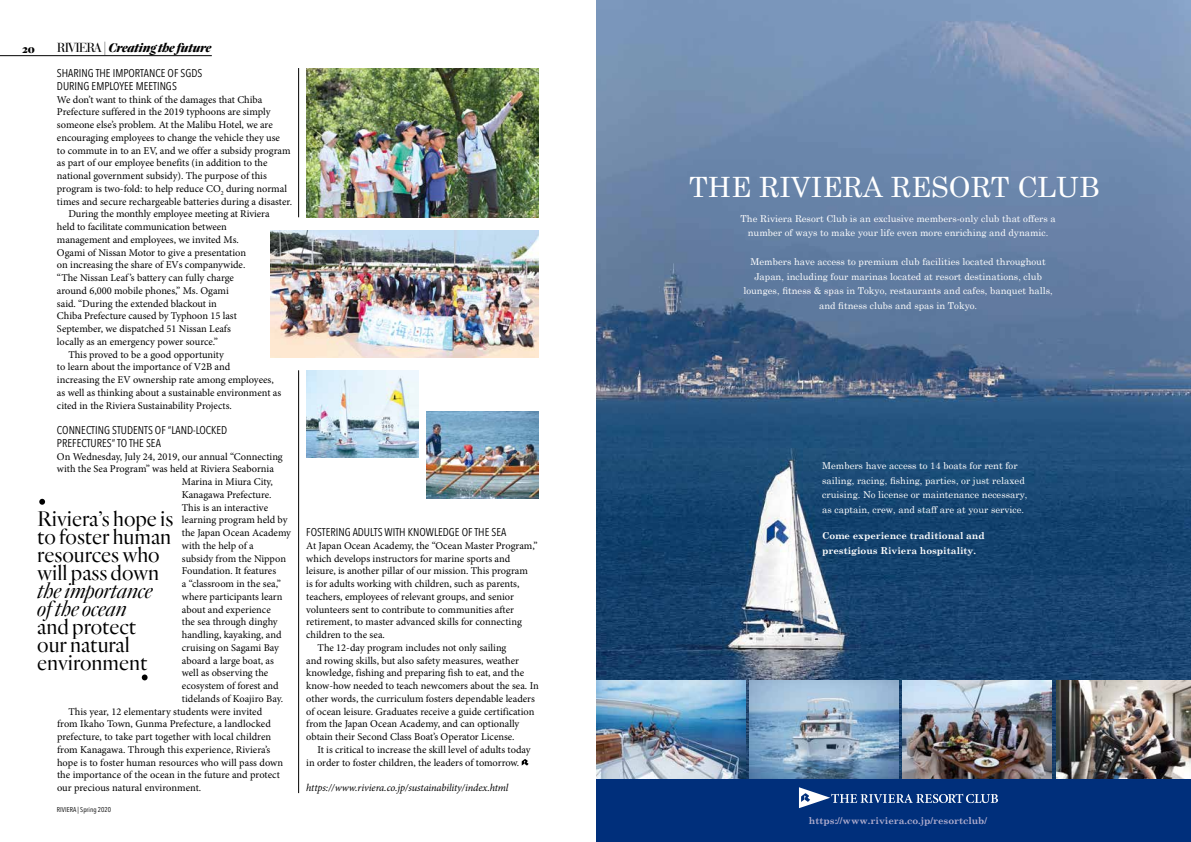
<style>
.page{position:relative;width:1191px;height:842px;background:#fff}
.page>*{position:absolute;margin:0;border:0;box-sizing:border-box;transform-origin:0 0}
.t1{font:28px "Century Schoolbook";color:#fff}
.t2{font:300 22px/18px "Quarto";color:#000}
.t3{font:italic 300 22px/18px "Quarto";color:#000}
.t4{font:italic 900 13px "Quarto";color:#000}
.t5{font:900 12px "Quarto";color:#000}
.t6{font:11.2px/12.7px "Avenir Next Condensed";color:#000}
.t7{font:10.4px "Minion Pro";color:#000}
.t8{font:italic 10.4px "Minion Pro";letter-spacing:-.01em;color:#000}
.t9{font:9.5px/14.5px "Century Schoolbook";color:#fff;text-align:center}
.t10{font:700 9.5px/14.5px "Century Schoolbook";color:#fff}
.t11{font:700 9.5px "Century Schoolbook";color:#b0adce}
.t12{font:7px "Avenir Next Condensed";color:#000}
.s1{font-family:"Bauer Bodoni";font-weight:400;font-style:normal}
.s2{font-style:normal}
</style>
<div class="page">
<svg style="left:522px;top:759px;width:6px;height:7px"></svg>
<img style="left:306px;top:68px;width:233px;height:149px">
<img style="left:306px;top:370px;width:112px;height:88px">
<img style="left:426px;top:411px;width:113px;height:88px">
<hr style="left:298px;top:68px;width:1px;height:149px;background:#000">
<hr style="left:298px;top:370px;width:1px;height:423px;background:#000">
<img style="left:271px;top:230px;width:268px;height:128px">
<svg style="left:39px;top:499px;width:6px;height:6px"></svg>
<svg style="left:142px;top:674px;width:6px;height:6px"></svg>
<hr style="left:0;top:55px;width:212px;height:1px;background:#000">
<img style="left:596px;top:0;width:595px;height:779px">
<img style="left:903px;top:680px;width:148px;height:99px">
<img style="left:596px;top:680px;width:149px;height:99px">
<img style="left:749px;top:680px;width:149px;height:99px">
<img style="left:1056px;top:680px;width:135px;height:99px">
<div style="left:596px;top:779px;width:595px;height:63px;background:#002f7b"></div>
<svg style="left:799px;top:787px;width:199px;height:21px"></svg>
<p class="t5" style="left:22px;top:40px;width:14px">20</p>
<p class="t4" style="left:57px;top:39px;width:156px"><span class="s1">RIVIERA</span> <span class="s2">|</span> Creating the future</p>
<p class="t6" style="left:57px;top:66px;width:147px">SHARING THE IMPORTANCE OF SGDS<br>DURING EMPLOYEE MEETINGS</p>
<p class="t7" style="left:57px;top:92px;width:207px">We don’t want to think of the damages that Chiba</p>
<p class="t7" style="left:57px;top:105px;width:215px">Prefecture suffered in the 2019 typhoons are simply</p>
<p class="t7" style="left:57px;top:118px;width:217px">someone else’s problem. At the Malibu Hotel, we are</p>
<p class="t7" style="left:57px;top:130px;width:224px">encouraging employees to change the vehicle they use</p>
<p class="t7" style="left:57px;top:143px;width:235px">to commute in to an EV, and we offer a subsidy program</p>
<p class="t7" style="left:57px;top:156px;width:212px">as part of our employee benefits (in addition to the</p>
<p class="t7" style="left:57px;top:169px;width:211px">national government subsidy). The purpose of this</p>
<p class="t7" style="left:57px;top:181px;width:231px">program is two-fold: to help reduce CO<sub>2</sub> during normal</p>
<p class="t7" style="left:57px;top:194px;width:237px">times and secure rechargeable batteries during a disaster.</p>
<p class="t7" style="left:68px;top:207px;width:203px">During the monthly employee meeting at Riviera</p>
<p class="t7" style="left:57px;top:220px;width:171px">held to facilitate communication between</p>
<p class="t7" style="left:57px;top:232px;width:183px">management and employees, we invited Ms.</p>
<p class="t7" style="left:57px;top:245px;width:191px">Ogami of Nissan Motor to give a presentation</p>
<p class="t7" style="left:57px;top:258px;width:190px">on increasing the share of EVs companywide.</p>
<p class="t7" style="left:57px;top:271px;width:178px">“The Nissan Leaf ’s battery can fully charge</p>
<p class="t7" style="left:57px;top:283px;width:173px">around 6,000 mobile phones,” Ms. Ogami</p>
<p class="t7" style="left:57px;top:296px;width:161px">said. “During the extended blackout in</p>
<p class="t7" style="left:57px;top:309px;width:181px">Chiba Prefecture caused by Typhoon 15 last</p>
<p class="t7" style="left:57px;top:322px;width:175px">September, we dispatched 51 Nissan Leafs</p>
<p class="t7" style="left:57px;top:334px;width:162px">locally as an emergency power source.”</p>
<p class="t7" style="left:68px;top:347px;width:157px">This proved to be a good opportunity</p>
<p class="t7" style="left:57px;top:360px;width:175px">to learn about the importance of V2B and</p>
<p class="t7" style="left:57px;top:373px;width:218px">increasing the EV ownership rate among employees,</p>
<p class="t7" style="left:57px;top:385px;width:226px">as well as thinking about a sustainable environment as</p>
<p class="t7" style="left:57px;top:398px;width:176px">cited in the Riviera Sustainability Projects.</p>
<p class="t6" style="left:57px;top:423px;width:172px">CONNECTING STUDENTS OF “LAND-LOCKED<br>PREFECTURES” TO THE SEA</p>
<p class="t7" style="left:57px;top:449px;width:227px">On Wednesday, July 24, 2019, our annual “Connecting</p>
<p class="t7" style="left:57px;top:462px;width:218px">with the Sea Program” was held at Riviera Seabornia</p>
<p class="t7" style="left:182px;top:475px;width:93px">Marina in Miura City,</p>
<p class="t7" style="left:182px;top:487px;width:91px">Kanagawa Prefecture.</p>
<p class="t7" style="left:182px;top:500px;width:88px">This is an interactive</p>
<p class="t7" style="left:182px;top:513px;width:107px">learning program held by</p>
<p class="t7" style="left:182px;top:526px;width:111px">the Japan Ocean Academy</p>
<p class="t7" style="left:182px;top:538px;width:73px">with the help of a</p>
<p class="t7" style="left:182px;top:551px;width:106px">subsidy from the Nippon</p>
<p class="t7" style="left:182px;top:564px;width:96px">Foundation. It features</p>
<p class="t7" style="left:182px;top:577px;width:100px">a “classroom in the sea,”</p>
<p class="t7" style="left:182px;top:589px;width:102px">where participants learn</p>
<p class="t7" style="left:182px;top:602px;width:90px">about and experience</p>
<p class="t7" style="left:182px;top:615px;width:97px">the sea through dinghy</p>
<p class="t7" style="left:182px;top:628px;width:101px">handling, kayaking, and</p>
<p class="t7" style="left:182px;top:640px;width:99px">cruising on Sagami Bay</p>
<p class="t7" style="left:182px;top:653px;width:94px">aboard a large boat, as</p>
<p class="t7" style="left:182px;top:666px;width:88px">well as observing the</p>
<p class="t7" style="left:182px;top:679px;width:98px">ecosystem of forest and</p>
<p class="t7" style="left:182px;top:691px;width:103px">tidelands of Koajiro Bay.</p>
<p class="t7" style="left:68px;top:704px;width:195px">This year, 12 elementary students were invited</p>
<p class="t7" style="left:57px;top:717px;width:215px">from Ikaho Town, Gunma Prefecture, a landlocked</p>
<p class="t7" style="left:57px;top:730px;width:216px">prefecture, to take part together with local children</p>
<p class="t7" style="left:57px;top:742px;width:215px">from Kanagawa. Through this experience, Riviera’s</p>
<p class="t7" style="left:57px;top:755px;width:228px">hope is to foster human resources who will pass down</p>
<p class="t7" style="left:57px;top:768px;width:224px">the importance of the ocean in the future and protect</p>
<p class="t7" style="left:57px;top:781px;width:146px">our precious natural environment.</p>
<h2 class="t2" style="left:37px;top:509px;width:138px">Riviera’s hope is to foster human resources who will pass down</h2>
<h2 class="t3" style="left:37px;top:581px;width:117px">the importance of the ocean</h2>
<h2 class="t2" style="left:37px;top:616px;width:112px">and protect our natural environment</h2>
<p class="t12" style="left:57px;top:804px;width:56px">RIVIERA | Spring 2020</p>
<p class="t6" style="left:306px;top:525px;width:202px">FOSTERING ADULTS WITH KNOWLEDGE OF THE SEA</p>
<p class="t7" style="left:306px;top:538px;width:233px">At Japan Ocean Academy, the “Ocean Master Program,”</p>
<p class="t7" style="left:306px;top:551px;width:205px">which develops instructors for marine sports and</p>
<p class="t7" style="left:306px;top:564px;width:223px">leisure, is another pillar of our mission. This program</p>
<p class="t7" style="left:306px;top:577px;width:215px">is for adults working with children, such as parents,</p>
<p class="t7" style="left:306px;top:589px;width:209px">teachers, employees of relevant groups, and senior</p>
<p class="t7" style="left:306px;top:602px;width:209px">volunteers sent to contribute to communities after</p>
<p class="t7" style="left:306px;top:615px;width:217px">retirement, to master advanced skills for connecting</p>
<p class="t7" style="left:306px;top:628px;width:80px">children to the sea.</p>
<p class="t7" style="left:317px;top:640px;width:190px">The 12-day program includes not only sailing</p>
<p class="t7" style="left:306px;top:653px;width:214px">and rowing skills, but also safety measures, weather</p>
<p class="t7" style="left:306px;top:666px;width:219px">knowledge, fishing and preparing fish to eat, and the</p>
<p class="t7" style="left:306px;top:679px;width:234px">know-how needed to teach newcomers about the sea. In</p>
<p class="t7" style="left:306px;top:691px;width:230px">other words, the curriculum fosters dependable leaders</p>
<p class="t7" style="left:306px;top:704px;width:230px">of ocean leisure. Graduates receive a guide certification</p>
<p class="t7" style="left:306px;top:717px;width:215px">from the Japan Ocean Academy, and can optionally</p>
<p class="t7" style="left:306px;top:730px;width:210px">obtain their Second Class Boat’s Operator License.</p>
<p class="t7" style="left:317px;top:742px;width:215px">It is critical to increase the skill level of adults today</p>
<p class="t7" style="left:306px;top:755px;width:215px">in order to foster children, the leaders of tomorrow.</p>
<p class="t8" style="left:306px;top:781px;width:204px">https://www.riviera.co.jp/sustainability/index.html</p>
<h1 class="t1" style="left:689px;top:170px;width:412px">THE RIVIERA RESORT CLUB</h1>
<p class="t9" style="left:740px;top:211px;width:316px">The Riviera Resort Club is an exclusive members-only club that offers a number of ways to make your life even more enriching and dynamic.</p>
<p class="t9" style="left:743px;top:255px;width:311px">Members have access to premium club facilities located throughout Japan, including four marinas located at resort destinations, club lounges, fitness &amp; spas in Tokyo, restaurants and cafes, banquet halls, and fitness clubs and spas in Tokyo.</p>
<p class="t9" style="left:822px;top:458px;width:207px;text-align:left">Members have access to 14 boats for rent for sailing, racing, fishing, parties, or just relaxed cruising. No license or maintenance necessary, as captain, crew, and staff are at your service.</p>
<p class="t10" style="left:822px;top:528px;width:164px">Come experience traditional and prestigious Riviera hospitality.</p>
<p class="t11" style="left:809px;top:814px;width:180px">https://www.riviera.co.jp/resortclub/</p>
</div>
